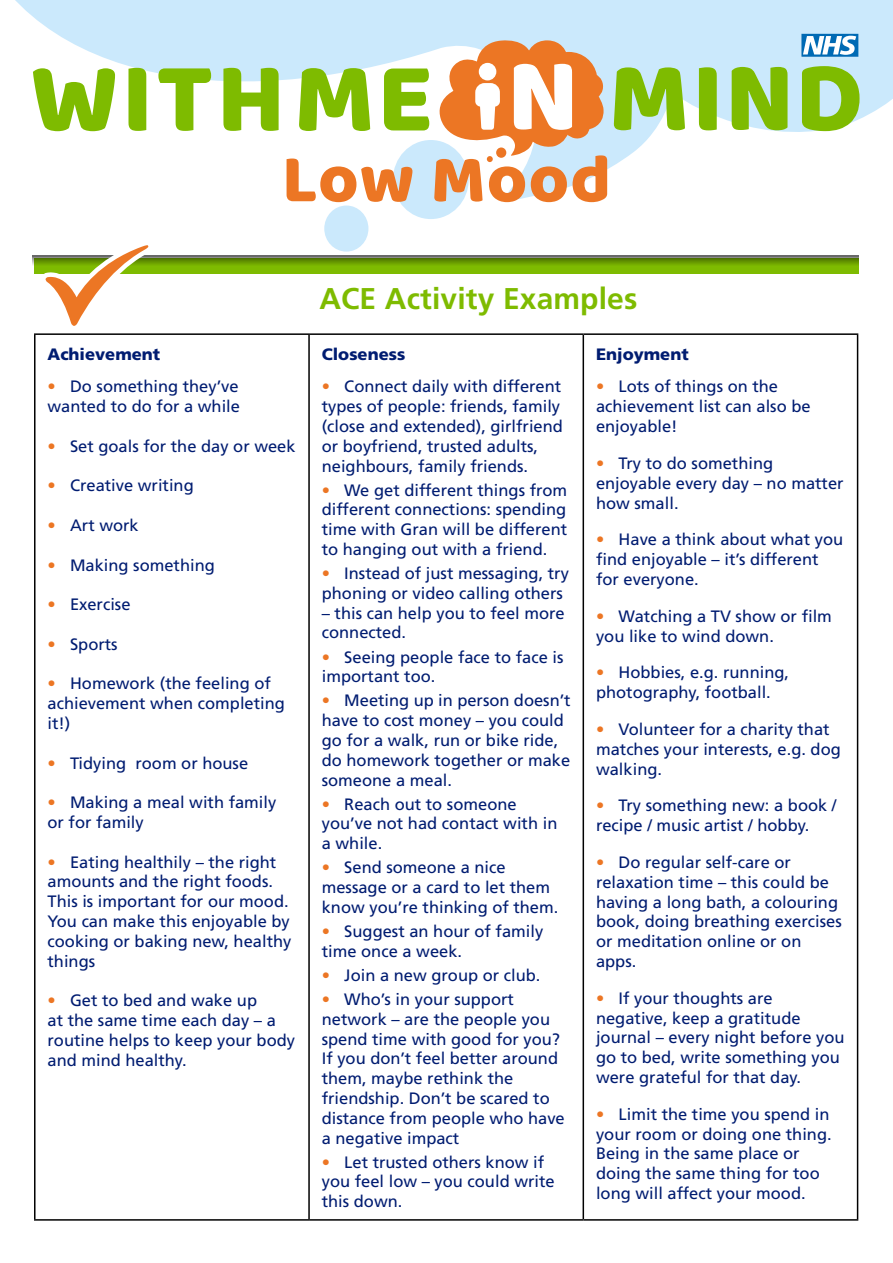
<style>
.page{position:relative;width:893px;height:1263px;background:#fff}
.page>*{position:absolute;margin:0;border:0;box-sizing:border-box;transform-origin:0 0}
.t1{font:69px "Baloo Paaji";letter-spacing:.015em;color:#ec7624}
.t2{font:700 30px "Frutiger";letter-spacing:.005em;color:#7ebb00}
.t3{font:16.5px/19.8px "Frutiger";color:#001c71}
.t4{font:900 16.5px "Frutiger";color:#001c71}
.s1{color:#ec7624}
</style>
<div class="page">
<svg style="left:15px;top:0;width:878px;height:214px"></svg>
<div style="left:393px;top:140px;width:76px;height:79px;background:#cbe9fc;border-radius:50%"></div>
<div style="left:324px;top:206px;width:44px;height:46px;background:#cbe9fc;border-radius:50%"></div>
<svg style="left:33px;top:68px;width:82px;height:63px"></svg>
<svg style="left:128px;top:68px;width:18px;height:63px"></svg>
<svg style="left:158px;top:68px;width:53px;height:63px"></svg>
<svg style="left:223px;top:68px;width:56px;height:63px"></svg>
<svg style="left:299px;top:68px;width:71px;height:63px"></svg>
<svg style="left:384px;top:69px;width:45px;height:61px"></svg>
<svg style="left:732px;top:67px;width:55px;height:63px;background:#8fc537"></svg>
<svg style="left:699px;top:67px;width:18px;height:63px"></svg>
<svg style="left:614px;top:67px;width:71px;height:63px;background:#98ca50"></svg>
<svg style="left:802px;top:66px;width:57px;height:65px;background:#97c94c"></svg>
<svg style="left:435px;top:39px;width:169px;height:123px"></svg>
<div style="left:34px;top:258px;width:825px;height:15px;background:#7ebb00"></div>
<hr style="left:34px;top:333px;width:275px;height:2px;background:#000">
<hr style="left:34px;top:335px;width:2px;height:884px;background:#000">
<hr style="left:309px;top:333px;width:274px;height:2px;background:#000">
<hr style="left:308px;top:335px;width:2px;height:884px;background:#000">
<hr style="left:583px;top:333px;width:275px;height:2px;background:#000">
<hr style="left:583px;top:335px;width:1px;height:884px;background:#000">
<hr style="left:857px;top:335px;width:1px;height:884px;background:#000">
<hr style="left:34px;top:1219px;width:275px;height:2px;background:#000">
<hr style="left:309px;top:1219px;width:274px;height:2px;background:#000">
<hr style="left:583px;top:1219px;width:275px;height:2px;background:#000">
<svg style="left:801px;top:34px;width:57px;height:23px"></svg>
<svg style="left:33px;top:256px;width:826px;height:9px;background:#668b1b"></svg>
<svg style="left:36px;top:245px;width:124px;height:90px"></svg>
<h1 class="t1" style="left:282px;top:137px;width:330px">Low Mood</h1>
<p class="t4" style="left:48px;top:344px;width:114px">Achievement</p>
<p class="t3" style="left:48px;top:376px;width:194px"><span class="s1">•</span> Do something they’ve wanted to do for a while</p>
<p class="t3" style="left:48px;top:436px;width:250px"><span class="s1">•</span> Set goals for the day or week</p>
<p class="t3" style="left:48px;top:475px;width:148px"><span class="s1">•</span> Creative writing</p>
<p class="t3" style="left:48px;top:515px;width:93px"><span class="s1">•</span> Art work</p>
<p class="t3" style="left:48px;top:555px;width:169px"><span class="s1">•</span> Making something</p>
<p class="t3" style="left:48px;top:594px;width:85px"><span class="s1">•</span> Exercise</p>
<p class="t3" style="left:48px;top:634px;width:72px"><span class="s1">•</span> Sports</p>
<p class="t3" style="left:48px;top:673px;width:239px"><span class="s1">•</span> Homework (the feeling of achievement when completing it!)</p>
<p class="t3" style="left:48px;top:753px;width:202px"><span class="s1">•</span> Tidying room or house</p>
<p class="t3" style="left:48px;top:792px;width:230px"><span class="s1">•</span> Making a meal with family or for family</p>
<p class="t3" style="left:48px;top:852px;width:245px"><span class="s1">•</span> Eating healthily – the right amounts and the right foods.<br>This is important for our mood.<br>You can make this enjoyable by cooking or baking new, healthy things</p>
<p class="t3" style="left:48px;top:990px;width:249px"><span class="s1">•</span> Get to bed and wake up<br>at the same time each day – a routine helps to keep your body and mind healthy.</p>
<h2 class="t2" style="left:319px;top:281px;width:320px">ACE Activity Examples</h2>
<p class="t4" style="left:322px;top:344px;width:85px">Closeness</p>
<p class="t3" style="left:322px;top:376px;width:243px"><span class="s1">•</span> Connect daily with different types of people: friends, family (close and extended), girlfriend or boyfriend, trusted adults, neighbours, family friends.</p>
<p class="t3" style="left:322px;top:480px;width:247px;text-align:justify"><span class="s1">•</span> We get different things from different connections: spending time with Gran will be different to hanging out with a friend.</p>
<p class="t3" style="left:322px;top:563px;width:249px"><span class="s1">•</span> Instead of just messaging, try phoning or video calling others</p>
<p class="t3" style="left:322px;top:603px;width:244px">– this can help you to feel more connected.</p>
<p class="t3" style="left:322px;top:647px;width:243px"><span class="s1">•</span> Seeing people face to face is important too.</p>
<p class="t3" style="left:322px;top:691px;width:250px"><span class="s1">•</span> Meeting up in person doesn’t have to cost money – you could go for a walk, run or bike ride, do homework together or make someone a meal.</p>
<p class="t3" style="left:322px;top:794px;width:237px"><span class="s1">•</span> Reach out to someone you’ve not had contact with in a while.</p>
<p class="t3" style="left:322px;top:857px;width:238px"><span class="s1">•</span> Send someone a nice message or a card to let them know you’re thinking of them.</p>
<p class="t3" style="left:322px;top:921px;width:223px"><span class="s1">•</span> Suggest an hour of family time once a week.</p>
<p class="t3" style="left:322px;top:965px;width:220px"><span class="s1">•</span> Join a new group or club.</p>
<p class="t3" style="left:322px;top:989px;width:244px"><span class="s1">•</span> Who’s in your support network – are the people you spend time with good for you?<br>If you don’t feel better around them, maybe rethink the friendship. Don’t be scared to distance from people who have a negative impact</p>
<p class="t3" style="left:322px;top:1152px;width:234px"><span class="s1">•</span> Let trusted others know if you feel low – you could write this down.</p>
<p class="t4" style="left:596px;top:344px;width:94px">Enjoyment</p>
<p class="t3" style="left:596px;top:377px;width:216px"><span class="s1">•</span> Lots of things on the achievement list can also be enjoyable!</p>
<p class="t3" style="left:596px;top:453px;width:249px"><span class="s1">•</span> Try to do something enjoyable every day – no matter how small.</p>
<p class="t3" style="left:596px;top:529px;width:249px"><span class="s1">•</span> Have a think about what you find enjoyable – it’s different for everyone.</p>
<p class="t3" style="left:596px;top:606px;width:237px"><span class="s1">•</span> Watching a TV show or film you like to wind down.</p>
<p class="t3" style="left:596px;top:662px;width:195px"><span class="s1">•</span> Hobbies, e.g. running, photography, football.</p>
<p class="t3" style="left:596px;top:719px;width:246px"><span class="s1">•</span> Volunteer for a charity that matches your interests, e.g. dog walking.</p>
<p class="t3" style="left:596px;top:796px;width:242px"><span class="s1">•</span> Try something new: a book / recipe / music artist / hobby.</p>
<p class="t3" style="left:596px;top:852px;width:247px"><span class="s1">•</span> Do regular self-care or relaxation time – this could be having a long bath, a colouring book, doing breathing exercises or meditation online or on apps.</p>
<p class="t3" style="left:596px;top:988px;width:250px"><span class="s1">•</span> If your thoughts are negative, keep a gratitude journal – every night before you go to bed, write something you were grateful for that day.</p>
<p class="t3" style="left:596px;top:1104px;width:237px"><span class="s1">•</span> Limit the time you spend in your room or doing one thing.<br>Being in the same place or doing the same thing for too long will affect your mood.</p>
</div>
